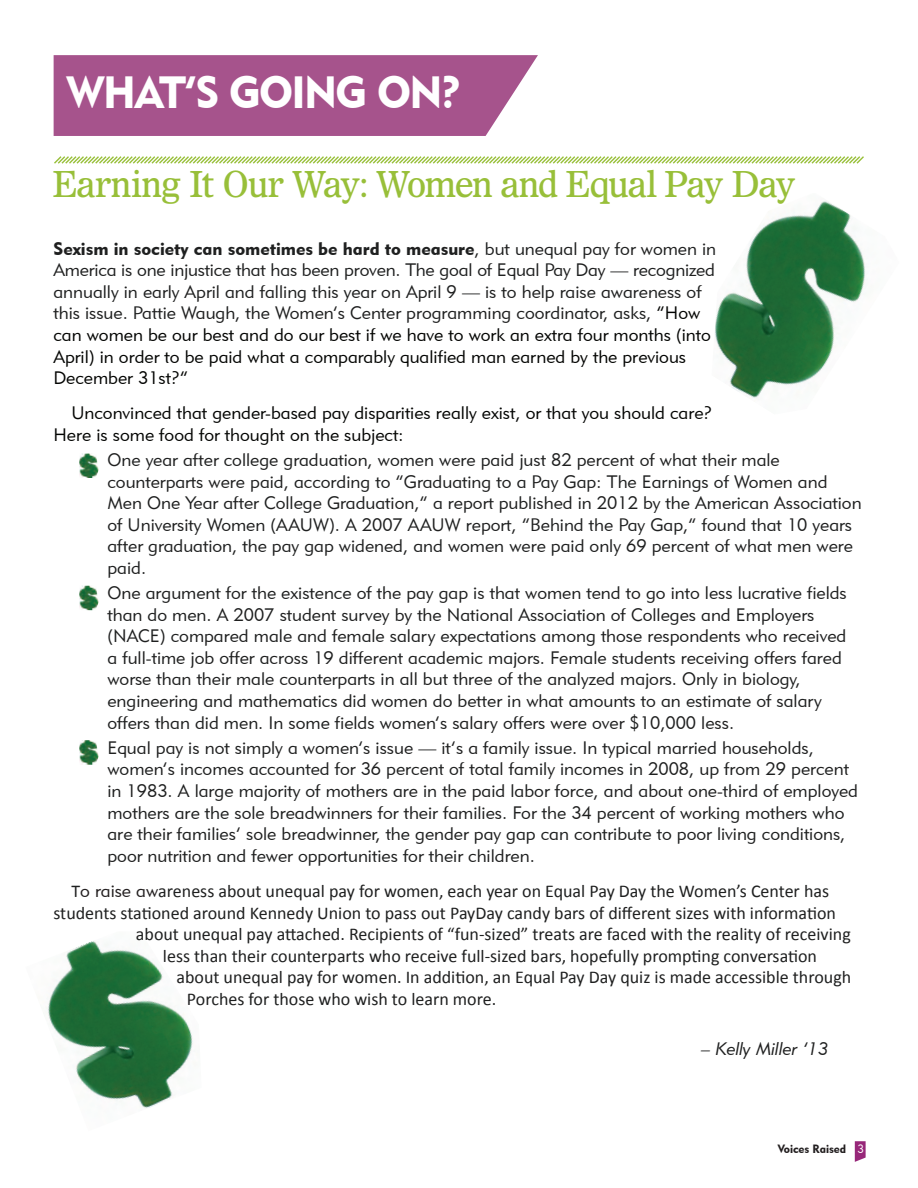
<style>
.page{position:relative;width:918px;height:1188px;background:#fff}
.page>*{position:absolute;margin:0;border:0;box-sizing:border-box;transform-origin:0 0}
.t1{font:45px "Geometric 415 BT Black A";letter-spacing:-.035em;color:#fff;scale:.95 1}
.t2{font:36px "Olympian";letter-spacing:-.045em;color:#98bf39;scale:.95 1}
.t3{font:18px/21.6px "Geometric 415 BT Lite A";color:#1f2020}
.t4{font:18px "Calibri";color:#1f2020}
.t5{font:18px/21.6px "Geometric 415 BT Lite A";color:#040503}
.t6{font:18px "Geometric 415 BT Black A";color:#1f2020}
.t7{font:18px "Geometric 415 BT Lite Italic A";color:#1f2020}
.t8{font:12px "Geometric 415 BT Black A";color:#231f20;scale:.95 1}
.s1{font-family:"Geometric 415 BT Lite A"}
.s2{color:#040503}
.s3{font-family:"Geometric 415 BT Lite A";color:#231f20}
.s4{font-family:"Geometric 415 BT Lite A";color:#fff}
</style>
<div class="page">
<svg style="left:855px;top:1141px;width:11px;height:21px"></svg>
<div style="left:54px;top:55px;width:484px;height:81px;background:#a6538c"></div>
<img style="left:715px;top:201px;width:150px;height:197px">
<svg style="left:54px;top:156px;width:810px;height:8px"></svg>
<img style="left:46px;top:941px;width:147px;height:167px">
<img style="left:79px;top:453px;width:20px;height:25px">
<img style="left:79px;top:585px;width:20px;height:25px">
<img style="left:79px;top:740px;width:20px;height:25px">
<h1 class="t1" style="left:67px;top:64px;width:49px">What</h1>
<h1 class="t1" style="left:184px;top:64px;width:293px">’s Goi ng On?</h1>
<h2 class="t2" style="left:53px;top:162px;width:784px">Earning It Our Way: Women and Equal Pay Day</h2>
<p class="t6" style="left:53px;top:237px;width:664px">Sexism in society can sometimes be hard to measure<span class="s1">, but unequal pay for women in</span></p>
<p class="t3" style="left:53px;top:259px;width:663px">America is one injustice that has been proven. The goal of Equal Pay Day — recognized annually in early April and falling this year on April 9 — is to help raise awareness of this issue. Pattie Waugh, the Women’s Center programming coordinator, asks, <span class="s2">“How can women be our best and do our best if we have to work an extra four months (into April) in order to be paid what a comparably qualified man earned by the previous December 31st?”</span></p>
<p class="t5" style="left:53px;top:402px;width:660px;text-indent:18px">Unconvinced that gender-based pay disparities really exist, or that you should care?<br>Here is some food for thought on the subject:</p>
<p class="t3" style="left:107px;top:449px;width:756px">One year after college graduation, women were paid just 82 percent of what their male counterparts were paid, according to “Graduating to a Pay Gap: The Earnings of Women and Men One Year after College Graduation,” a report published in 2012 by the American Association of University Women (AAUW). A 2007 AAUW report, “Behind the Pay Gap,” found that 10 years after graduation, the pay gap widened, and women were paid only 69 percent of what men were paid.</p>
<p class="t3" style="left:107px;top:582px;width:741px">One argument for the existence of the pay gap is that women tend to go into less lucrative fields than do men. A 2007 student survey by the National Association of Colleges and Employers (NACE) compared male and female salary expectations among those respondents who received a full-time job offer across 19 different academic majors. Female students receiving offers fared worse than their male counterparts in all but three of the analyzed majors. Only in biology, engineering and mathematics did women do better in what amounts to an estimate of salary offers than did men. In some fields women’s salary offers were over $10,000 less.</p>
<p class="t3" style="left:107px;top:736px;width:752px">Equal pay is not simply a women’s issue — it’s a family issue. In typical married households, women’s incomes accounted for 36 percent of total family incomes in 2008, up from 29 percent in 1983. A large majority of mothers are in the paid labor force, and about one-third of employed mothers are the sole breadwinners for their families. For the 34 percent of working mothers who are their families’ sole breadwinner, the gender pay gap can contribute to poor living conditions, poor nutrition and fewer opportunities for their children.</p>
<p class="t4" style="left:71px;top:880px;width:759px">T<span class="s3">o raise aw</span>areness about unequal pay for women, each year on Equal Pay Day the Women’s Center has</p>
<p class="t4" style="left:53px;top:901px;width:784px">students stationed around Kennedy Union to pass out PayDay candy bars of different sizes with information</p>
<p class="t4" style="left:136px;top:923px;width:716px">about unequal pay attached. Recipients of “fun-sized” treats are faced with the reality of receiving</p>
<p class="t4" style="left:163px;top:944px;width:656px">less than their counterparts who receive full-sized bars, hopefully prompting conversation</p>
<p class="t4" style="left:176px;top:966px;width:676px">about unequal pay for women. In addition, an Equal Pay Day quiz is made accessible through</p>
<p class="t4" style="left:187px;top:988px;width:311px">Porches for those who wish to learn more.</p>
<p class="t7" style="left:701px;top:1038px;width:128px">– Kelly Miller ‘13</p>
<p class="t8" style="left:778px;top:1141px;width:92px">Voices Raised <span class="s4">3</span></p>
</div>
